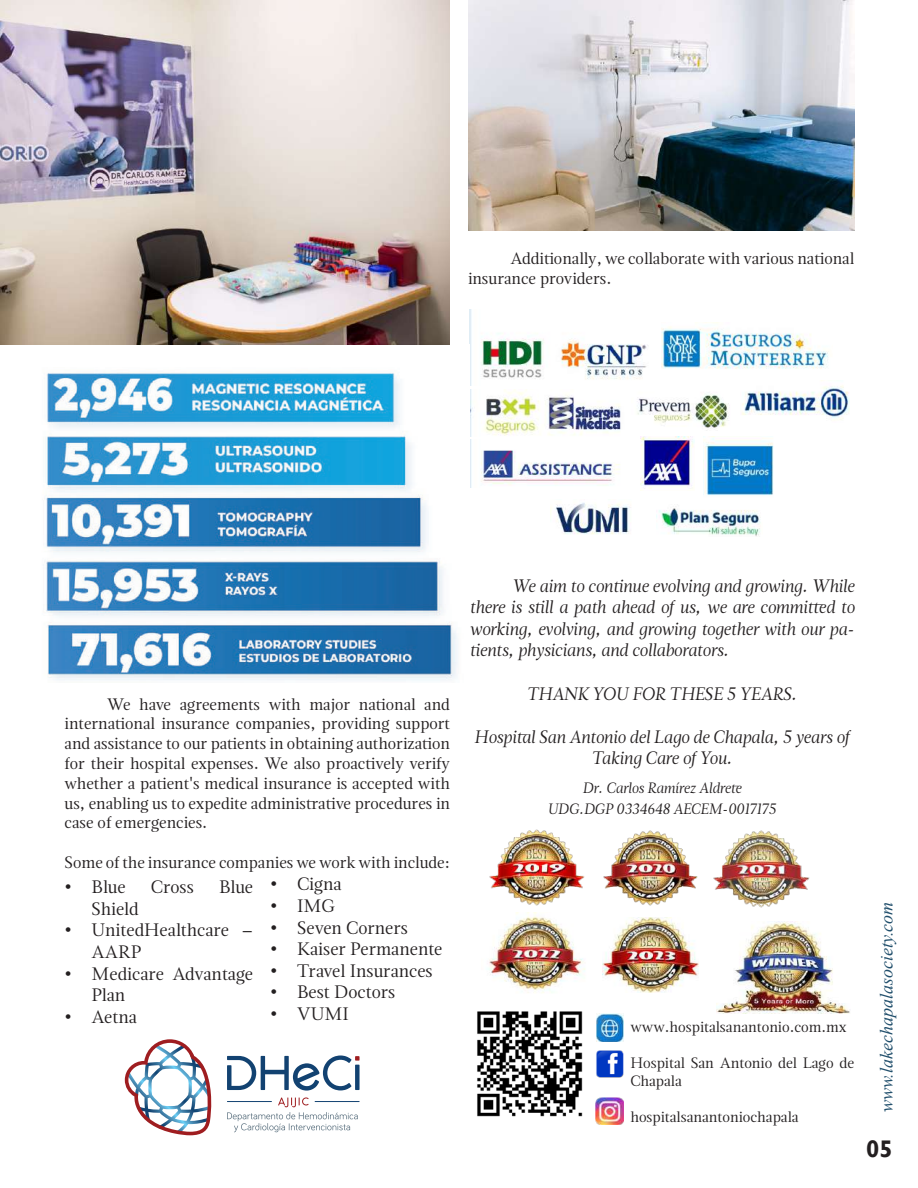
<style>
.page{position:relative;width:918px;height:1188px;background:#fff}
.page>*{position:absolute;margin:0;border:0;box-sizing:border-box;transform-origin:0 0}
.t1{font:700 24px "Gill Sans";color:#231f20}
.t2{font:italic 18px/21.6px "Magneta";color:#231f20;text-align:justify}
.t3{font:18px/21.6px "Magneta";color:#231f20}
.t4{font:italic 18px "Times New Roman";color:#214f6c}
.t5{font:16.5px/19.8px "Magneta";color:#231f20;text-align:justify}
.t6{font:15px/18px "Magneta";color:#231f20}
.t7{font:italic 15px/21.6px "Magneta";color:#231f20;text-align:center}
</style>
<div class="page">
<img style="left:637px;top:394px;width:92px;height:34px">
<img style="left:470px;top:310px;width:177px;height:75px">
<img style="left:470px;top:389px;width:151px;height:48px">
<img style="left:470px;top:440px;width:150px;height:47px">
<img style="left:661px;top:322px;width:168px;height:47px">
<img style="left:550px;top:502px;width:79px;height:33px">
<img style="left:640px;top:437px;width:55px;height:52px">
<img style="left:742px;top:385px;width:107px;height:35px">
<img style="left:659px;top:508px;width:102px;height:28px">
<img style="left:704px;top:438px;width:70px;height:57px">
<img style="left:37px;top:344px;width:421px;height:337px">
<img style="left:468px;top:0;width:386px;height:230px">
<img style="left:0;top:0;width:450px;height:344px">
<img style="left:477px;top:1011px;width:106px;height:106px">
<img style="left:596px;top:1097px;width:27px;height:28px">
<img style="left:596px;top:1050px;width:27px;height:27px">
<img style="left:596px;top:1013px;width:27px;height:29px">
<img style="left:603px;top:917px;width:96px;height:76px">
<img style="left:717px;top:922px;width:133px;height:91px">
<img style="left:489px;top:830px;width:95px;height:76px">
<img style="left:603px;top:830px;width:94px;height:76px">
<img style="left:713px;top:830px;width:97px;height:77px">
<img style="left:488px;top:913px;width:97px;height:80px">
<svg style="left:124px;top:1039px;width:88px;height:97px"></svg>
<svg style="left:227px;top:1056px;width:133px;height:35px"></svg>
<svg style="left:227px;top:1097px;width:133px;height:35px"></svg>
<p class="t5" style="left:468px;top:248px;width:388px;text-indent:43px">Additionally, we collaborate with various national insurance providers.</p>
<p class="t5" style="left:65px;top:694px;width:387px;text-indent:43px">We have agreements with major national and international insurance companies, providing support and assistance to our patients in obtaining authorization for their hospital expenses. We also proactively verify whether a patient's medical insurance is accepted with us, enabling us to expedite administrative procedures in case of emergencies.</p>
<p class="t5" style="left:65px;top:852px;width:387px">Some of the insurance companies we work with include:</p>
<p class="t3" style="left:65px;top:876px;width:63px">• Blue</p>
<p class="t3" style="left:151px;top:876px;width:44px">Cross</p>
<p class="t3" style="left:219px;top:876px;width:36px">Blue</p>
<p class="t3" style="left:92px;top:897px;width:49px">Shield</p>
<p class="t3" style="left:92px;top:919px;width:163px;text-indent:-27px">• UnitedHealthcare –<br>AARP</p>
<p class="t3" style="left:92px;top:962px;width:163px;text-indent:-27px">• Medicare Advantage<br>Plan</p>
<p class="t3" style="left:65px;top:1005px;width:74px">• Aetna</p>
<p class="t3" style="left:270px;top:873px;width:73px">• Cigna</p>
<p class="t3" style="left:270px;top:895px;width:66px">• IMG</p>
<p class="t3" style="left:270px;top:916px;width:139px">• Seven Corners</p>
<p class="t3" style="left:270px;top:938px;width:174px">• Kaiser Permanente</p>
<p class="t3" style="left:270px;top:959px;width:164px">• Travel Insurances</p>
<p class="t3" style="left:270px;top:981px;width:127px">• Best Doctors</p>
<p class="t3" style="left:270px;top:1003px;width:80px">• VUMI</p>
<p class="t2" style="left:470px;top:574px;width:386px;text-indent:43px">We aim to continue evolving and growing. While there is still a path ahead of us, we are committed to working, evolving, and growing together with our pa&shy;tients, physicians, and collaborators.</p>
<p class="t2" style="left:527px;top:682px;width:271px">THANK YOU FOR THESE 5 YEARS.</p>
<p class="t2" style="left:474px;top:725px;width:377px;text-align:center">Hospital San Antonio del Lago de Chapala, 5 years of<br>Taking Care of You.</p>
<p class="t7" style="left:548px;top:777px;width:230px">Dr. Carlos Ramírez Aldrete<br>UDG.DGP 0334648 AECEM-0017175</p>
<p class="t6" style="left:630px;top:1017px;width:218px">www.hospitalsanantonio.com.mx</p>
<p class="t6" style="left:630px;top:1053px;width:225px">Hospital San Antonio del Lago de<br>Chapala</p>
<p class="t6" style="left:630px;top:1107px;width:170px">hospitalsanantoniochapala</p>
<p class="t4" style="left:874px;top:1112px;width:212px;rotate:-90deg">www.lakechapalasociety.com</p>
<h1 class="t1" style="left:866px;top:1135px;width:28px">05</h1>
</div>
